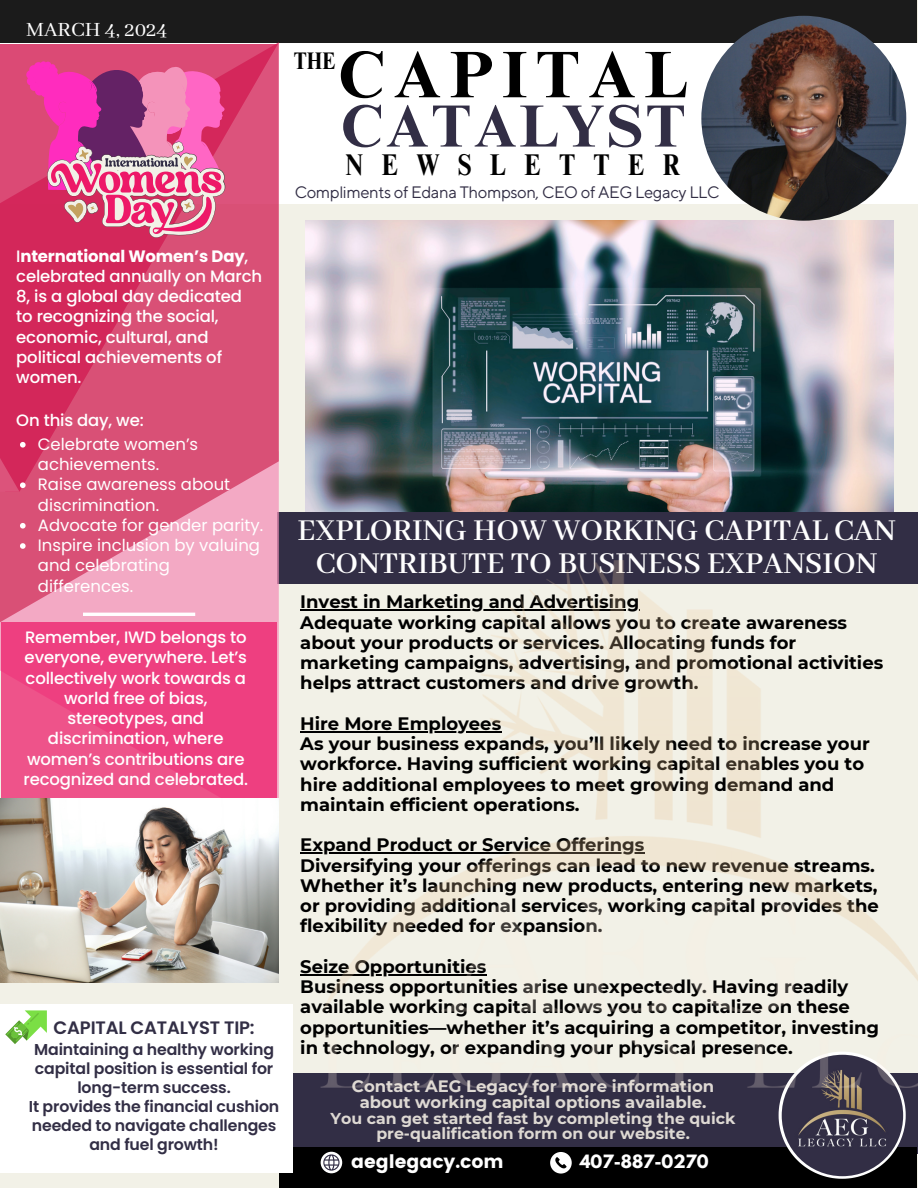
<style>
.page{position:relative;width:918px;height:1188px;background:#f2f1e7}
.page>*{position:absolute;margin:0;border:0;box-sizing:border-box;transform-origin:0 0}
.t1{font:700 66px "Times NRMT Pro";letter-spacing:.13em;color:#000}
.t2{font:700 59.7px "Times NRMT Pro";letter-spacing:.045em;color:#322e45}
.t3{font:600 33px/32.7px "Abhaya Libre";color:#fff;text-align:center}
.t4{font:700 condensed 30px "Times NRMT Pro";letter-spacing:.61em;color:#000}
.t5{font:700 condensed 24px "Times NRMT Pro";color:#000}
.t6{font:22.5px "Abhaya Libre";color:#fff}
.t7{font:18.6px "Poppins";color:#fff}
.t8{font:700 18px/20.2px "Montserrat";color:#000}
.t9{font:600 18px "Poppins";letter-spacing:-.01em;color:#322e45}
.t10{font:500 16.5px/20.2px "Poppins";letter-spacing:-.01em;color:#fff;text-align:center}
.t11{font:16.5px/20.2px "Poppins";color:#fff}
.t12{font:700 16.5px/15.8px "Montserrat";color:#ded9d3;text-align:center}
.t13{font:16.5px "TT Norms Pro";letter-spacing:-.02em;color:#322e45}
.t14{font:700 16.2px "League Spartan";color:#fff}
.t15{font:600 15.75px/19.2px "Poppins";letter-spacing:-.01em;color:#322e45;text-align:center}
.t16{font:700 15.75px/15.8px "Montserrat";color:#ded9d3;text-align:center}
.s1{font-weight:700}
</style>
<div class="page">
<img style="left:306px;top:221px;width:587px;height:276px">
<div style="left:0;top:0;width:917px;height:108px;background:#1b1b1b"></div>
<div style="left:0;top:44px;width:918px;height:160px;background:#fff"></div>
<div style="left:279px;top:1147px;width:638px;height:40px;background:#000"></div>
<svg style="left:0;top:42px;width:279px;height:604px;background:#db547c"></svg>
<hr style="left:83px;top:613px;width:112px;height:3px;background:#fff">
<img style="left:701px;top:16px;width:205px;height:205px;border-radius:50%">
<div style="left:35px;top:86px;width:9px;height:9px;background:#ff2cbe;border-radius:50%"></div>
<div style="left:30px;top:82px;width:9px;height:9px;background:#ff2cbe;border-radius:50%"></div>
<div style="left:27px;top:77px;width:9px;height:9px;background:#ff2cbe;border-radius:50%"></div>
<div style="left:26px;top:70px;width:9px;height:9px;background:#ff2cbe;border-radius:50%"></div>
<div style="left:34px;top:62px;width:9px;height:9px;background:#ff2cbe;border-radius:50%"></div>
<div style="left:33px;top:68px;width:17px;height:17px;background:#ff2cbe;border-radius:50%"></div>
<div style="left:37px;top:75px;width:18px;height:17px;background:#ff2cbe;border-radius:50%"></div>
<div style="left:29px;top:65px;width:9px;height:9px;background:#ff2cbe;border-radius:50%"></div>
<svg style="left:40px;top:50px;width:185px;height:188px;background:#d75c94"></svg>
<svg style="left:1px;top:623px;width:249px;height:175px;background:#ee4583"></svg>
<img style="left:0;top:798px;width:250px;height:185px">
<div style="left:0;top:1005px;width:293px;height:168px;background:#fff"></div>
<svg style="left:5px;top:1010px;width:42px;height:34px"></svg>
<svg style="left:20px;top:442px;width:6px;height:6px"></svg>
<svg style="left:20px;top:482px;width:6px;height:6px"></svg>
<svg style="left:20px;top:523px;width:6px;height:6px"></svg>
<svg style="left:20px;top:543px;width:6px;height:6px"></svg>
<svg style="left:550px;top:1152px;width:22px;height:21px"></svg>
<svg style="left:321px;top:1152px;width:21px;height:21px"></svg>
<svg style="left:323px;top:1154px;width:16px;height:16px"></svg>
<svg style="left:789px;top:1151px;width:106px;height:28px"></svg>
<div style="left:782px;top:1055px;width:121px;height:121px;background:#322e45;border-radius:50%"></div>
<img style="left:250px;top:497px;width:668px;height:654px">
<p class="t6" style="left:26px;top:17px;width:143px">MARCH 4, 2024</p>
<p class="t1" style="left:338px;top:50px;width:352px">CAPITAL</p>
<p class="t2" style="left:340px;top:104px;width:347px">CATALYST</p>
<h6 class="t4" style="left:346px;top:154px;width:336px">NEWSLETTER</h6>
<h6 class="t5" style="left:294px;top:52px;width:43px">THE</h6>
<p class="t13" style="left:295px;top:183px;width:426px">Compliments of Edana Thompson, CEO of AEG Legacy LLC</p>
<h1 class="t10" style="left:16px;top:246px;width:247px;text-align:left">I<span class="s1">nternational Women’s Day</span>, celebrated annually on March<br>8, is a global day dedicated to recognizing the social, economic, cultural, and political achievements of women.</h1>
<h2 class="t10" style="left:16px;top:410px;width:129px">On this day, we:</h2>
<p class="t11" style="left:38px;top:434px;width:162px">Celebrate women’s achievements.</p>
<h6 class="t11" style="left:38px;top:474px;width:194px">Raise awareness about discrimination.</h6>
<h1 class="t11" style="left:38px;top:515px;width:227px">Advocate for gender parity.</h1>
<h3 class="t11" style="left:38px;top:535px;width:224px">Inspire inclusion by valuing and celebrating differences.</h3>
<p class="t10" style="left:24px;top:627px;width:226px">Remember, IWD belongs to everyone, everywhere. Let’s collectively work towards a world free of bias, stereotypes, and discrimination, where women’s contributions are recognized and celebrated.</p>
<p class="t9" style="left:54px;top:1015px;width:203px">CAPITAL CATALYST TIP:</p>
<p class="t15" style="left:29px;top:1039px;width:252px">Maintaining a healthy working capital position is essential for long-term success.<br>It provides the financial cushion needed to navigate challenges and fuel growth!</p>
<p class="t3" style="left:297px;top:516px;width:600px">EXPLORING HOW WORKING CAPITAL CAN<br>CONTRIBUTE TO BUSINESS EXPANSION</p>
<p class="t8" style="left:300px;top:592px;width:585px">Invest in Marketing and Advertising<br>Adequate working capital allows you to create awareness about your products or services. Allocating funds for marketing campaigns, advertising, and promotional activities helps attract customers and drive growth.</p>
<p class="t8" style="left:300px;top:713px;width:202px">Hire More Employees</p>
<p class="t8" style="left:300px;top:734px;width:571px">As your business expands, you’ll likely need to increase your workforce. Having sufficient working capital enables you to hire additional employees to meet growing demand and maintain efficient operations.</p>
<h5 class="t8" style="left:300px;top:835px;width:580px">Expand Product or Service Offerings<br>Diversifying your offerings can lead to new revenue streams.<br>Whether it’s launching new products, entering new markets, or providing additional services, working capital provides the flexibility needed for expansion.</h5>
<h5 class="t8" style="left:300px;top:956px;width:188px">Seize Opportunities</h5>
<p class="t8" style="left:300px;top:977px;width:580px">Business opportunities arise unexpectedly. Having readily available working capital allows you to capitalize on these opportunities—whether it’s acquiring a competitor, investing in technology, or expanding your physical presence.</p>
<h5 class="t12" style="left:352px;top:1078px;width:364px">Contact AEG Legacy for more information about working capital options available.</h5>
<h5 class="t16" style="left:331px;top:1110px;width:406px">You can get started fast by completing the quick pre-qualification form on our website.</h5>
<h5 class="t7" style="left:351px;top:1151px;width:154px">aeglegacy.com</h5>
<p class="t14" style="left:580px;top:1154px;width:130px">407-887-0270</p>
</div>
